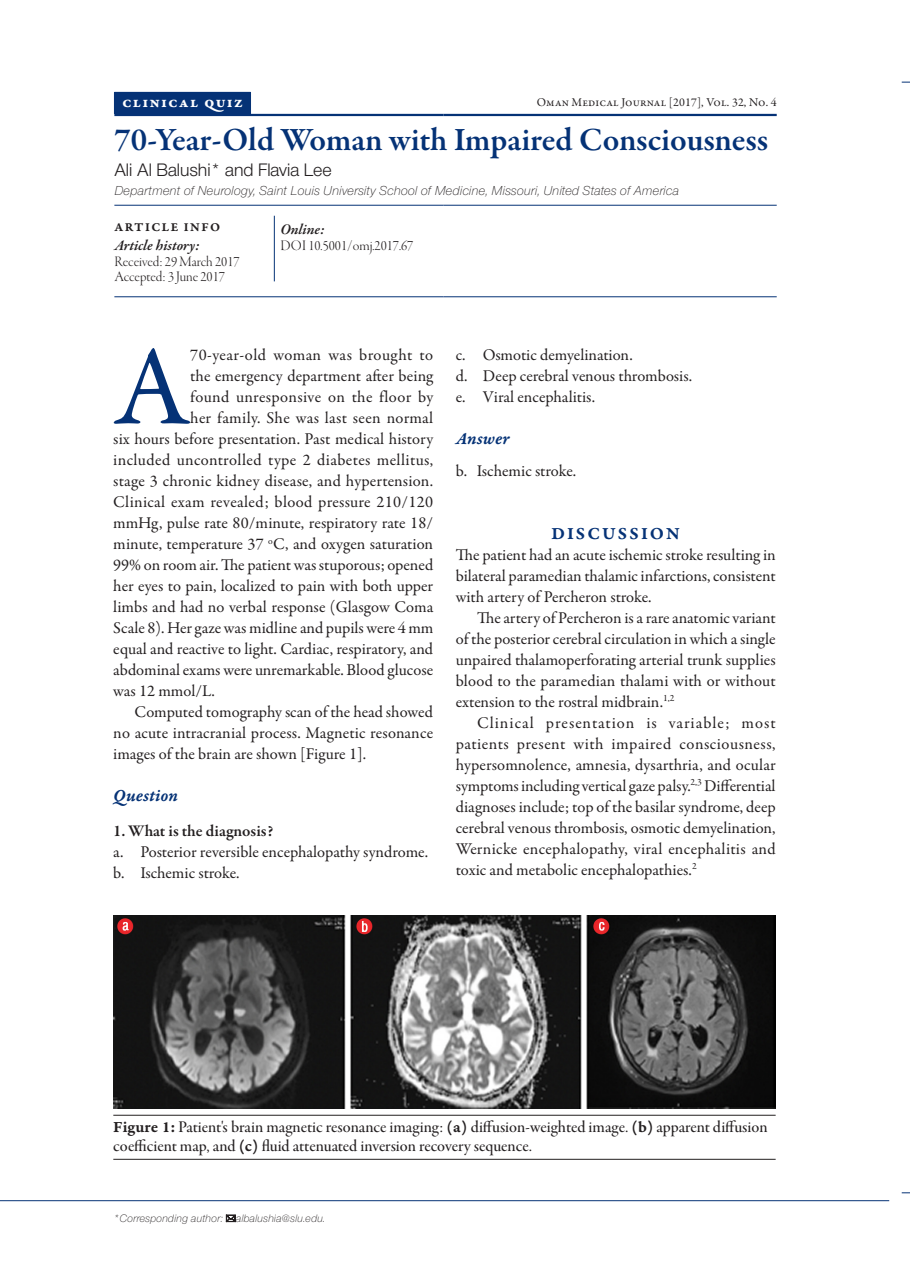
<style>
.page{position:relative;width:910px;height:1280px;background:#fff}
.page>*{position:absolute;margin:0;border:0;box-sizing:border-box;transform-origin:0 0}
.Paragraph_Post_Head{font:113.7px "Garamond Premr Pro";color:#053276}
.Article_Title{font:600 33px "Garamond Premr Pro";letter-spacing:-.005em;color:#053276}
.Authors{font:18.75px "Nimbus Sans Novus DOT";color:#231f20}
.Heading-2{font:18px "Garamond Premr Pro Smbd It Capt";letter-spacing:.005em;color:#053276}
.Heading-1{font:18px "Garamond Premr Pro Smbd Capt";letter-spacing:.115em;color:#053276}
.Paragraph_indent{font:16.5px/21px "Garamond Premr Pro";letter-spacing:.005em;color:#231f20;text-align:justify}
.Paragraph_Post_Head-2{font:16.5px "Garamond Premr Pro";letter-spacing:.01em;color:#231f20}
.Figure-Caption{font:16.5px/18.3px "Garamond Premr Pro Med Subh";color:#231f20}
.Paragraph_No-Indent{font:16.5px/21px "Garamond Premr Pro";letter-spacing:-.015em;color:#231f20;text-align:justify}
.t1{font:600 16.5px "Garamond Premr Pro";color:#231f20}
.Article_Type{font:15.75px "Garamond Premr Pro Bd Capt";letter-spacing:.075em;color:#fff}
.Article-Info-Text{font:15px "Garamond Premr Pro Lt Disp";color:#231f20}
.Article-Info-SubHead{font:italic 600 15px "Garamond Premr Pro";letter-spacing:-.005em;color:#231f20}
.Article-Info-2-Subhe{font:italic 600 15px "Garamond Premr Pro";color:#231f20}
.Author_Contact_Addre{font:italic 300 13.5px "Nimbus Sans Novus TOT";color:#231f20}
.Abstract-Heading{font:12.75px "Garamond Premr Pro Smbd Capt";letter-spacing:.12em;color:#231f20}
.OMJ-Issue{font:12px "Garamond Premr Pro";letter-spacing:.01em;color:#231f20}
.t2{font:italic 300 11.25px "Nimbus Sans Novus TOT";color:#231f20}
.s1{font-family:"Garamond Premr Pro Smbd Capt"}
</style>
<div class="page">
<hr style="left:0;top:1200px;width:889px;height:1px;background:#053276">
<hr style="left:114px;top:114px;width:329px;height:2px;background:#053276">
<hr style="left:443px;top:114px;width:333px;height:2px;background:#053276">
<hr style="left:114px;top:205px;width:329px;height:1px;background:#053276">
<hr style="left:443px;top:205px;width:333px;height:1px;background:#053276">
<hr style="left:114px;top:296px;width:329px;height:1px;background:#053276">
<hr style="left:443px;top:296px;width:333px;height:1px;background:#053276">
<div style="left:114px;top:92px;width:136px;height:22px;background:#053276"></div>
<svg style="left:250px;top:92px;width:1px;height:22px"></svg>
<hr style="left:274px;top:216px;width:1px;height:65px;background:#053276">
<hr style="left:113px;top:1114px;width:662px;height:1px;background:#231f20">
<hr style="left:113px;top:1158px;width:662px;height:1px;background:#231f20">
<img style="left:113px;top:915px;width:662px;height:193px">
<svg style="left:226px;top:1214px;width:10px;height:8px"></svg>
<p class="Article_Type" style="left:122px;top:92px;width:122px">clinical quiz</p>
<p class="OMJ-Issue" style="left:537px;top:95px;width:241px">Oman Medical Journal [2017], Vol. 32, No. 4</p>
<p class="Article_Title" style="left:114px;top:120px;width:655px">70-Year-Old Woman with Impaired Consciousness</p>
<p class="Authors" style="left:114px;top:159px;width:219px">Ali Al Balushi* and Flavia Lee</p>
<p class="Author_Contact_Addre" style="left:114px;top:183px;width:566px">Department of Neurology, Saint Louis University School of Medicine, Missouri, United States of America</p>
<p class="Abstract-Heading" style="left:114px;top:220px;width:107px">ARTICLE INFO</p>
<p class="Article-Info-SubHead" style="left:114px;top:236px;width:87px">Article history:</p>
<p class="Article-Info-Text" style="left:114px;top:253px;width:127px">Received: 29 March 2017</p>
<p class="Article-Info-Text" style="left:114px;top:269px;width:112px">Accepted: 3 June 2017</p>
<p class="Article-Info-2-Subhe" style="left:280px;top:220px;width:46px">Online:</p>
<p class="Article-Info-Text" style="left:280px;top:237px;width:135px">DOI 10.5001/omj.2017.67</p>
<p class="Paragraph_Post_Head" style="left:113px;top:319px;width:78px">A</p>
<p class="Paragraph_Post_Head-2" style="left:190px;top:345px;width:244px">70-year-old woman was brought to</p>
<p class="Paragraph_Post_Head-2" style="left:190px;top:366px;width:244px">the emergency department after being</p>
<p class="Paragraph_Post_Head-2" style="left:190px;top:387px;width:245px">found unresponsive on the floor by</p>
<p class="Paragraph_Post_Head-2" style="left:190px;top:408px;width:244px">her family. She was last seen normal</p>
<p class="Paragraph_Post_Head-2" style="left:113px;top:429px;width:321px">six hours before presentation. Past medical history</p>
<p class="Paragraph_Post_Head-2" style="left:113px;top:450px;width:321px">included uncontrolled type 2 diabetes mellitus,</p>
<p class="Paragraph_Post_Head-2" style="left:113px;top:471px;width:321px">stage 3 chronic kidney disease, and hypertension.</p>
<p class="Paragraph_Post_Head-2" style="left:113px;top:492px;width:321px">Clinical exam revealed; blood pressure 210/120</p>
<p class="Paragraph_Post_Head-2" style="left:113px;top:513px;width:321px">mmHg, pulse rate 80/minute, respiratory rate 18/</p>
<p class="Paragraph_Post_Head-2" style="left:113px;top:534px;width:321px">minute, temperature 37 <sup>o</sup>C, and oxygen saturation</p>
<p class="Paragraph_Post_Head-2" style="left:113px;top:555px;width:321px">99% on room air. The patient was stuporous; opened</p>
<p class="Paragraph_Post_Head-2" style="left:113px;top:576px;width:321px">her eyes to pain, localized to pain with both upper</p>
<p class="Paragraph_Post_Head-2" style="left:113px;top:597px;width:321px">limbs and had no verbal response (Glasgow Coma</p>
<p class="Paragraph_Post_Head-2" style="left:113px;top:618px;width:321px">Scale 8). Her gaze was midline and pupils were 4 mm</p>
<p class="Paragraph_Post_Head-2" style="left:113px;top:639px;width:321px">equal and reactive to light. Cardiac, respiratory, and</p>
<p class="Paragraph_Post_Head-2" style="left:113px;top:660px;width:321px">abdominal exams were unremarkable. Blood glucose</p>
<p class="Paragraph_Post_Head-2" style="left:113px;top:681px;width:103px">was 12 mmol/L.</p>
<p class="Paragraph_indent" style="left:113px;top:702px;width:321px;text-indent:21px">Computed tomography scan of the head showed no acute intracranial process. Magnetic resonance images of the brain are shown [Figure 1].</p>
<p class="Heading-2" style="left:113px;top:785px;width:66px">Question</p>
<p class="t1" style="left:113px;top:820px;width:161px">1. What is the diagnosis?</p>
<p class="Paragraph_indent" style="left:113px;top:841px;width:316px">a. Posterior reversible encephalopathy syndrome.</p>
<p class="Paragraph_indent" style="left:113px;top:862px;width:128px">b. Ischemic stroke.</p>
<p class="Paragraph_indent" style="left:455px;top:345px;width:178px">c. Osmotic demyelination.</p>
<p class="Paragraph_indent" style="left:455px;top:366px;width:238px">d. Deep cerebral venous thrombosis.</p>
<p class="Paragraph_indent" style="left:455px;top:387px;width:141px">e. Viral encephalitis.</p>
<p class="Heading-2" style="left:455px;top:428px;width:55px">Answer</p>
<p class="Paragraph_No-Indent" style="left:455px;top:460px;width:122px">b. Ischemic stroke.</p>
<p class="Heading-1" style="left:551px;top:522px;width:130px">DISCUSSION</p>
<p class="Paragraph_No-Indent" style="left:455px;top:544px;width:321px">The patient had an acute ischemic stroke resulting in bilateral paramedian thalamic infarctions, consistent with artery of Percheron stroke.</p>
<p class="Paragraph_indent" style="left:455px;top:607px;width:321px;text-indent:21px">The artery of Percheron is a rare anatomic variant of the posterior cerebral circulation in which a single unpaired thalamoperforating arterial trunk supplies blood to the paramedian thalami with or without extension to the rostral midbrain.<sup>1,2</sup></p>
<p class="Paragraph_indent" style="left:455px;top:712px;width:321px;text-indent:21px">Clinical presentation is variable; most patients present with impaired consciousness, hypersomnolence, amnesia, dysarthria, and ocular symptoms including vertical gaze palsy.<sup>2,3</sup> Differential diagnoses include; top of the basilar syndrome, deep cerebral venous thrombosis, osmotic demyelination, Wernicke encephalopathy, viral encephalitis and toxic and metabolic encephalopathies.<sup>2</sup></p>
<p class="Figure-Caption" style="left:113px;top:1118px;width:655px"><span class="s1">Figure 1:</span> Patient's brain magnetic resonance imaging: <span class="s1">(a)</span> diffusion-weighted image. <span class="s1">(b)</span> apparent diffusion coefficient map, and <span class="s1">(c)</span> fluid attenuated inversion recovery sequence.</p>
<p class="t2" style="left:113px;top:1211px;width:213px">*Corresponding author: albalushia@slu.edu.</p>
</div>
